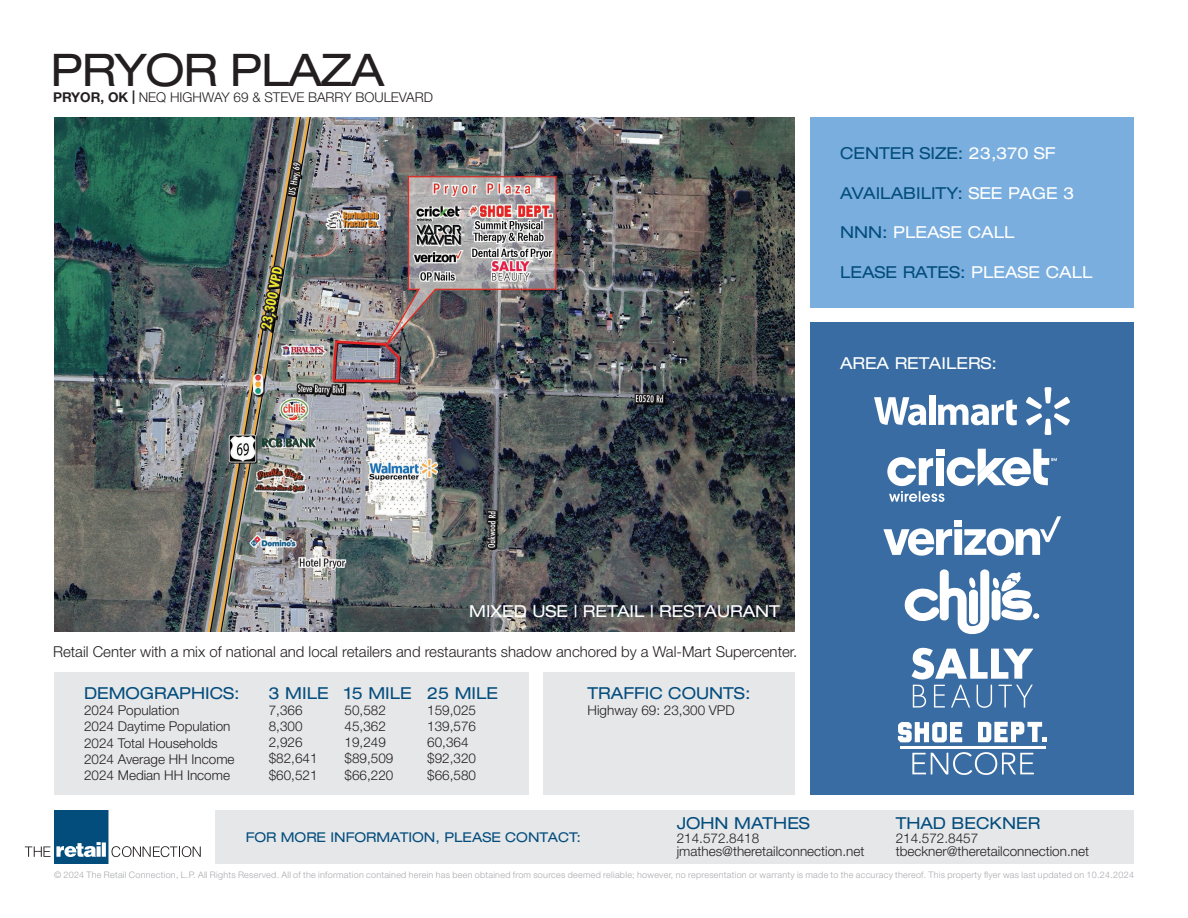
<style>
.page{position:relative;width:1188px;height:918px;background:#fff}
.page>*{position:absolute;margin:0;border:0;box-sizing:border-box;transform-origin:0 0}
.t1{font:expanded 45px "Helvetica Neue LT Std";letter-spacing:-.03em;color:#231f20}
.t2{font:expanded 16.5px "Helvetica Neue LT Std";color:#034d7d}
.t3{font:expanded 16.5px "Helvetica Neue LT Std";color:#fff}
.t4{font:300 15px "Helvetica Neue LT Std";color:#231f20}
.t5{font:300 13.5px "Helvetica Neue LT Std";color:#231f20}
.t6{font:expanded 13.5px "Helvetica Neue LT Std";color:#034d7d}
.t7{font:300 9px "Helvetica Neue LT Std";letter-spacing:.03em;color:#a8a9ad}
.s1{font-weight:700}
.s2{color:#fff}
.s3{color:#034d7d}
</style>
<div class="page">
<svg style="left:25px;top:810px;width:176px;height:54px"></svg>
<img style="left:54px;top:117px;width:741px;height:515px">
<div style="left:54px;top:672px;width:474px;height:123px;background:#e6e7e9"></div>
<div style="left:810px;top:117px;width:324px;height:191px;background:#79aede"></div>
<div style="left:810px;top:323px;width:324px;height:472px;background:#396ca2"></div>
<div style="left:216px;top:810px;width:918px;height:54px;background:#e6e7e9"></div>
<svg style="left:874px;top:397px;width:52px;height:28px"></svg>
<div style="left:929px;top:396px;width:6px;height:29px;background:#fff"></div>
<svg style="left:938px;top:399px;width:79px;height:26px"></svg>
<svg style="left:1026px;top:387px;width:44px;height:48px"></svg>
<svg style="left:887px;top:449px;width:170px;height:53px"></svg>
<svg style="left:905px;top:569px;width:134px;height:65px"></svg>
<svg style="left:883px;top:516px;width:178px;height:40px"></svg>
<div style="left:954px;top:520px;width:8px;height:7px;background:#fff"></div>
<svg style="left:912px;top:648px;width:121px;height:60px"></svg>
<div style="left:543px;top:672px;width:252px;height:123px;background:#e6e7e9"></div>
<hr style="left:900px;top:747px;width:146px;height:2px;background:#fff">
<svg style="left:897px;top:722px;width:65px;height:20px"></svg>
<svg style="left:912px;top:752px;width:122px;height:23px"></svg>
<svg style="left:978px;top:722px;width:69px;height:20px"></svg>
<p class="t1" style="left:51px;top:43px;width:335px">PRYOR PLAZA</p>
<p class="t5" style="left:53px;top:89px;width:381px"><span class="s1">PRYOR, OK |</span> NEQ HIGHWAY 69 &amp; STEVE BARRY BOULEVARD</p>
<p class="t2" style="left:840px;top:143px;width:217px">CENTER SIZE: <span class="s2">23,370 SF</span></p>
<p class="t2" style="left:840px;top:183px;width:236px">AVAILABILITY: <span class="s2">SEE PAGE 3</span></p>
<p class="t3" style="left:840px;top:222px;width:176px"><span class="s3">NNN:</span> PLEASE CALL</p>
<p class="t2" style="left:840px;top:262px;width:254px">LEASE RATES: <span class="s2">PLEASE CALL</span></p>
<p class="t3" style="left:840px;top:353px;width:159px">AREA RETAILERS:</p>
<p class="t3" style="left:469px;top:601px;width:312px">MIXED USE | RETAIL | RESTAURANT</p>
<p class="t4" style="left:53px;top:643px;width:746px">Retail Center with a mix of national and local retailers and restaurants shadow anchored by a Wal-Mart Supercenter.</p>
<p class="t2" style="left:84px;top:683px;width:157px">DEMOGRAPHICS:</p>
<p class="t5" style="left:84px;top:702px;width:97px">2024 Population</p>
<p class="t5" style="left:84px;top:718px;width:148px">2024 Daytime Population</p>
<p class="t5" style="left:84px;top:735px;width:135px">2024 Total Households</p>
<p class="t5" style="left:84px;top:751px;width:152px">2024 Average HH Income</p>
<p class="t5" style="left:84px;top:767px;width:148px">2024 Median HH Income</p>
<p class="t2" style="left:269px;top:683px;width:61px">3 MILE</p>
<p class="t5" style="left:269px;top:702px;width:35px">7,366</p>
<p class="t5" style="left:269px;top:718px;width:35px">8,300</p>
<p class="t5" style="left:269px;top:734px;width:35px">2,926</p>
<p class="t5" style="left:269px;top:750px;width:50px">$82,641</p>
<p class="t5" style="left:269px;top:767px;width:50px">$60,521</p>
<p class="t2" style="left:345px;top:683px;width:69px">15 MILE</p>
<p class="t5" style="left:345px;top:702px;width:43px">50,582</p>
<p class="t5" style="left:345px;top:718px;width:43px">45,362</p>
<p class="t5" style="left:345px;top:734px;width:43px">19,249</p>
<p class="t5" style="left:345px;top:750px;width:50px">$89,509</p>
<p class="t5" style="left:345px;top:767px;width:50px">$66,220</p>
<p class="t2" style="left:427px;top:683px;width:72px">25 MILE</p>
<p class="t5" style="left:427px;top:702px;width:50px">159,025</p>
<p class="t5" style="left:427px;top:718px;width:50px">139,576</p>
<p class="t5" style="left:427px;top:734px;width:43px">60,364</p>
<p class="t5" style="left:427px;top:750px;width:50px">$92,320</p>
<p class="t5" style="left:427px;top:767px;width:50px">$66,580</p>
<p class="t2" style="left:588px;top:683px;width:164px">TRAFFIC COUNTS:</p>
<p class="t5" style="left:588px;top:702px;width:149px">Highway 69: 23,300 VPD</p>
<p class="t6" style="left:246px;top:829px;width:337px">FOR MORE INFORMATION, PLEASE CONTACT:</p>
<p class="t2" style="left:677px;top:814px;width:135px">JOHN MATHES</p>
<p class="t5" style="left:677px;top:830px;width:84px">214.572.8418</p>
<p class="t5" style="left:677px;top:843px;width:189px">jmathes@theretailconnection.net</p>
<p class="t2" style="left:896px;top:814px;width:146px">THAD BECKNER</p>
<p class="t5" style="left:896px;top:830px;width:84px">214.572.8457</p>
<p class="t5" style="left:896px;top:843px;width:195px">tbeckner@theretailconnection.net</p>
<p class="t7" style="left:54px;top:869px;width:1082px">© 2024 The Retail Connection, L.P. All Rights Reserved. All of the information contained herein has been obtained from sources deemed reliable; however, no representation or warranty is made to the accuracy thereof. This property flyer was last updated on 10.24.2024</p>
</div>
